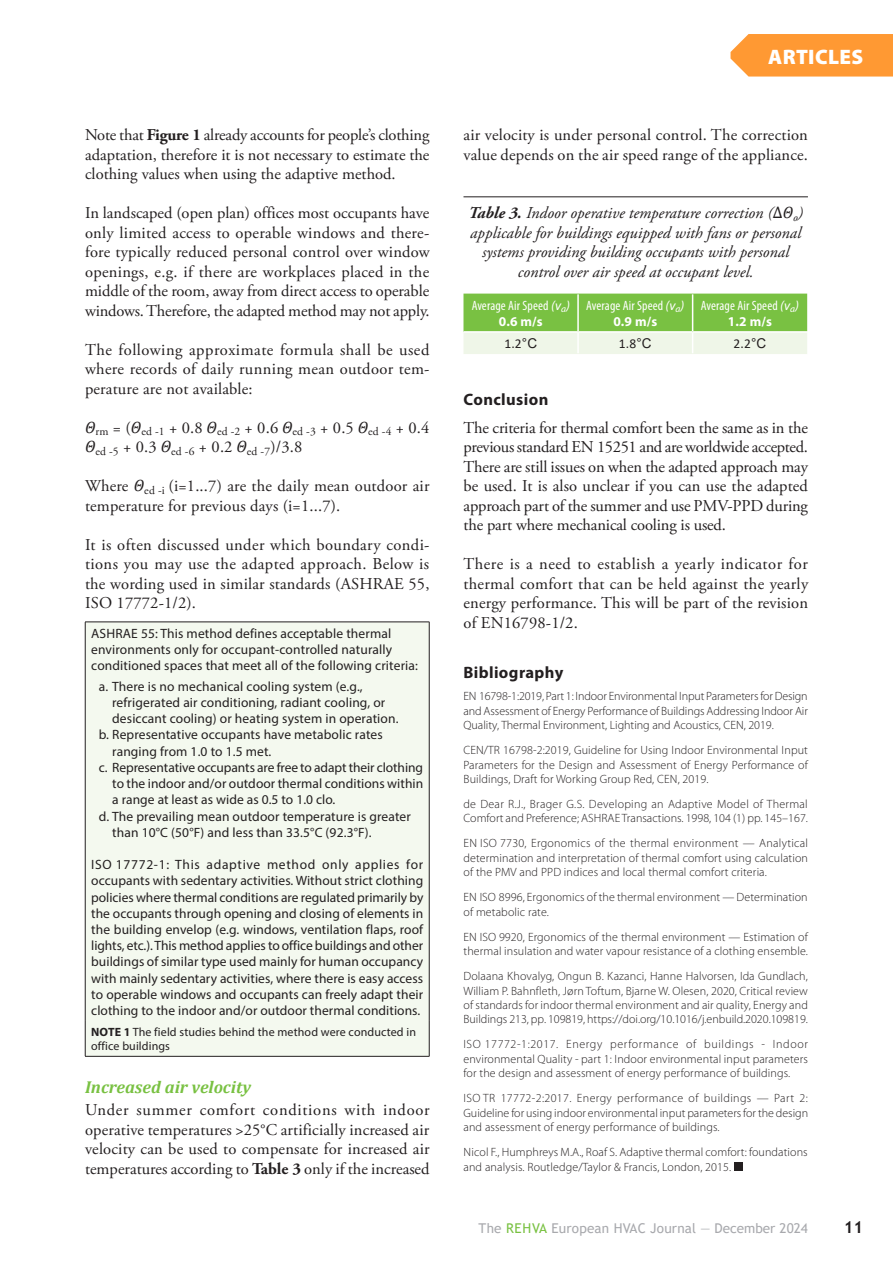
<style>
.page{position:relative;width:893px;height:1263px;background:#fff}
.page>*{position:absolute;margin:0;border:0;box-sizing:border-box;transform-origin:0 0}
.t1{font:900 21px "Myriad Pro";letter-spacing:.02em;color:#fff}
.Heading_3{font:italic 700 17.25px "Cambria";color:#79c142}
.t2{font:16.5px/19.5px "Adobe Garamond Pro";letter-spacing:.01em;color:#231f20;text-align:justify}
.Caption_Table_copy_2{font:italic 16.5px/19.5px "Adobe Garamond Pro";color:#231f20;text-align:center}
.Heading_2{font:700 16.5px "Myriad Pro";letter-spacing:.025em;color:#231f20}
.t3{font:700 16.5px "Trebuchet MS";color:#231f20}
.Table_text_ref_copy{font:13.5px/16.2px "Myriad Pro";letter-spacing:.01em;color:#231f20}
.Table_text_ref{font:13.5px/16.2px "Myriad Pro";letter-spacing:.01em;color:#231f20}
.Table_text_bold_copy{font:condensed 13.5px "Myriad Pro";letter-spacing:.01em;color:#fff}
.t4{font:13.5px "Trebuchet MS";letter-spacing:.015em;color:#a8a9ad}
.Table_text_bold{font:700 13.5px "Myriad Pro";color:#fff}
.Table_text{font:13.5px "Calibri";color:#231f20}
.List{font:300 12px/14.4px "Myriad Pro";letter-spacing:.01em;color:#231f20;text-align:justify}
.Table_text_ref_copy-2{font:12px/14.4px "Myriad Pro";letter-spacing:.01em;color:#231f20}
.t5{font:11.55px "Adobe Garamond Pro";letter-spacing:.01em;color:#231f20}
.s1{font-weight:700}
.s2{font-family:"Cambria";font-style:italic}
.s3{font-family:"Cambria";font-style:normal}
.s4{font-family:"Cambria"}
.s5{font-style:italic;font-stretch:normal}
.s6{font-family:"Arial"}
.s7{color:#79c142}
</style>
<div class="page">
<div style="left:734px;top:1162px;width:8px;height:8px;background:#231f20"></div>
<hr style="left:463px;top:197px;width:345px;height:1px;background:#231f20">
<svg style="left:463px;top:294px;width:344px;height:60px;background:#a7d583"></svg>
<div style="left:86px;top:623px;width:343px;height:433px;background:#f4f9ef"></div>
<hr style="left:85px;top:622px;width:344px;height:1px;background:#231f20">
<hr style="left:85px;top:622px;width:1px;height:399px;background:#231f20">
<hr style="left:429px;top:622px;width:1px;height:399px;background:#231f20">
<hr style="left:85px;top:1021px;width:1px;height:35px;background:#231f20">
<hr style="left:429px;top:1021px;width:1px;height:35px;background:#231f20">
<hr style="left:85px;top:1056px;width:344px;height:1px;background:#231f20">
<svg style="left:730px;top:34px;width:163px;height:43px;background:#ff9f3f"></svg>
<p class="t2" style="left:85px;top:126px;width:346px">Note that <span class="s1">Figure 1</span> already accounts for people’s clothing adaptation, therefore it is not necessary to estimate the clothing values when using the adaptive method.</p>
<p class="t2" style="left:85px;top:204px;width:346px">In landscaped (open plan) offices most occupants have only limited access to operable windows and there&shy;fore typically reduced personal control over window openings, e.g. if there are workplaces placed in the middle of the room, away from direct access to operable windows. Therefore, the adapted method may not apply.</p>
<p class="t2" style="left:85px;top:340px;width:346px">The following approximate formula shall be used where records of daily running mean outdoor tem&shy;perature are not available:</p>
<p class="t5" style="left:85px;top:425px;width:346px"><sup>Θ</sup>rm <sup>=</sup> <sup>(</sup><sup>Θ</sup>ed -1 <sup>+</sup> <sup>0.8</sup> <sup>Θ</sup>ed -2 <sup>+</sup> <sup>0.6</sup> <sup>Θ</sup>ed -3 <sup>+</sup> <sup>0.5</sup> <sup>Θ</sup>ed -4 <sup>+</sup> <sup>0.4</sup></p>
<p class="t2" style="left:85px;top:438px;width:219px"><span class="s2">Θ</span><sub>ed</sub> <sub>-5</sub> + 0.3 <span class="s2">Θ</span><sub>ed</sub> <sub>-6</sub> + 0.2 <span class="s2">Θ</span><sub>ed</sub> <sub>-7</sub>)/3.8</p>
<p class="t2" style="left:85px;top:477px;width:346px">Where <span class="s2">Θ</span><sub>ed</sub> <sub>-i</sub> (i=1...7) are the daily mean outdoor air temperature for previous days (i=1...7).</p>
<p class="t2" style="left:85px;top:535px;width:346px">It is often discussed under which boundary condi&shy;tions you may use the adapted approach. Below is the wording used in similar standards (ASHRAE 55, ISO 17772-1/2).</p>
<p class="Table_text_ref_copy" style="left:91px;top:625px;width:328px">ASHRAE 55: This method defines acceptable thermal environments only for occupant-controlled naturally conditioned spaces that meet all of the following criteria:</p>
<p class="Table_text_ref" style="left:112px;top:678px;width:288px;text-indent:-14px">a. There is no mechanical cooling system (e.g., refrigerated air conditioning, radiant cooling, or desiccant cooling) or heating system in operation.</p>
<p class="Table_text_ref" style="left:112px;top:727px;width:272px;text-indent:-14px">b. Representative occupants have metabolic rates ranging from 1.0 to 1.5 met.</p>
<p class="Table_text_ref" style="left:112px;top:759px;width:313px;text-align:justify;text-indent:-14px">c. Representative occupants are free to adapt their clothing to the indoor and/or outdoor thermal conditions within a range at least as wide as 0.5 to 1.0 clo.</p>
<p class="Table_text_ref" style="left:112px;top:808px;width:300px;text-indent:-14px">d. The prevailing mean outdoor temperature is greater than 10°C (50°F) and less than 33.5°C (92.3°F).</p>
<p class="Table_text_ref_copy" style="left:91px;top:856px;width:334px;text-align:justify">ISO 17772-1: This adaptive method only applies for occupants with sedentary activities. Without strict clothing policies where thermal conditions are regulated primarily by the occupants through opening and closing of elements in the building envelop (e.g. windows, ventilation flaps, roof lights, etc.). This method applies to office buildings and other buildings of similar type used mainly for human occupancy with mainly sedentary activities, where there is easy access to operable windows and occupants can freely adapt their clothing to the indoor and/or outdoor thermal conditions.</p>
<p class="Table_text_ref_copy-2" style="left:91px;top:1024px;width:326px"><span class="s1">NOTE 1</span> The field studies behind the method were conducted in office buildings</p>
<p class="Heading_3" style="left:85px;top:1075px;width:168px">Increased air velocity</p>
<p class="t2" style="left:85px;top:1101px;width:346px">Under summer comfort conditions with indoor operative temperatures &gt;25°C artificially increased air velocity can be used to compensate for increased air temperatures according to <span class="s1">Table 3</span> only if the increased</p>
<h1 class="t1" style="left:768px;top:43px;width:96px">ARTICLES</h1>
<p class="t2" style="left:463px;top:126px;width:346px">air velocity is under personal control. The correction value depends on the air speed range of the appliance.</p>
<p class="Caption_Table_copy_2" style="left:468px;top:204px;width:336px"><span class="s1">Table 3.</span> Indoor operative temperature correction (<span class="s3">Δ</span><span class="s4">Θ</span><sub>o</sub>) applicable for buildings equipped with fans or personal systems providing building occupants with personal control over air speed at occupant level.</p>
<p class="Table_text_bold_copy" style="left:472px;top:297px;width:100px">Average Air Speed <span class="s5">(v</span><sub>a</sub><span class="s5">)</span></p>
<p class="Table_text_bold" style="left:499px;top:313px;width:45px">0.6 m/s</p>
<p class="Table_text_bold_copy" style="left:586px;top:297px;width:100px">Average Air Speed <span class="s5">(v</span><sub>a</sub><span class="s5">)</span></p>
<p class="Table_text_bold" style="left:613px;top:313px;width:45px">0.9 m/s</p>
<p class="Table_text_bold_copy" style="left:701px;top:297px;width:100px">Average Air Speed <span class="s5">(v</span><sub>a</sub><span class="s5">)</span></p>
<p class="Table_text_bold" style="left:728px;top:313px;width:45px">1.2 m/s</p>
<p class="Table_text" style="left:504px;top:334px;width:34px">1.2<span class="s6">°C</span></p>
<p class="Table_text" style="left:619px;top:334px;width:34px">1.8<span class="s6">°C</span></p>
<p class="Table_text" style="left:733px;top:334px;width:34px">2.2<span class="s6">°C</span></p>
<p class="Heading_2" style="left:463px;top:388px;width:86px">Conclusion</p>
<p class="t2" style="left:463px;top:418px;width:346px">The criteria for thermal comfort been the same as in the previous standard EN 15251 and are worldwide accepted.<br>There are still issues on when the adapted approach may be used. It is also unclear if you can use the adapted approach part of the summer and use PMV-PPD during the part where mechanical cooling is used.</p>
<p class="t2" style="left:463px;top:555px;width:346px">There is a need to establish a yearly indicator for thermal comfort that can be held against the yearly energy performance. This will be part of the revision of EN16798-1/2.</p>
<p class="Heading_2" style="left:463px;top:661px;width:101px">Bibliography</p>
<p class="List" style="left:463px;top:689px;width:346px">EN 16798-1:2019, Part 1: Indoor Environmental Input Parameters for Design and Assessment of Energy Performance of Buildings Addressing Indoor Air Quality, Thermal Environment, Lighting and Acoustics, CEN, 2019.</p>
<p class="List" style="left:463px;top:743px;width:346px">CEN/TR 16798-2:2019, Guideline for Using Indoor Environmental Input Parameters for the Design and Assessment of Energy Performance of Buildings, Draft for Working Group Red, CEN, 2019.</p>
<p class="List" style="left:463px;top:797px;width:346px">de Dear R.J., Brager G.S. Developing an Adaptive Model of Thermal<br>Comfort and Preference; ASHRAE Transactions. 1998, 104 (1) pp. 145–167.</p>
<p class="List" style="left:463px;top:836px;width:346px">EN ISO 7730, Ergonomics of the thermal environment — Analytical determination and interpretation of thermal comfort using calculation of the PMV and PPD indices and local thermal comfort criteria.</p>
<p class="List" style="left:463px;top:890px;width:346px">EN ISO 8996, Ergonomics of the thermal environment — Determination of metabolic rate.</p>
<p class="List" style="left:463px;top:929px;width:346px">EN ISO 9920, Ergonomics of the thermal environment — Estimation of thermal insulation and water vapour resistance of a clothing ensemble.</p>
<p class="List" style="left:463px;top:969px;width:346px">Dolaana Khovalyg, Ongun B. Kazanci, Hanne Halvorsen, Ida Gundlach, William P. Bahnfleth, Jørn Toftum, Bjarne W. Olesen, 2020, Critical review of standards for indoor thermal environment and air quality, Energy and Buildings 213, pp. 109819, https://doi.org/10.1016/j.enbuild.2020.109819.</p>
<p class="List" style="left:463px;top:1037px;width:346px">ISO 17772-1:2017. Energy performance of buildings - Indoor environmental Quality - part 1: Indoor environmental input parameters for the design and assessment of energy performance of buildings.</p>
<p class="List" style="left:463px;top:1091px;width:346px">ISO TR 17772-2:2017. Energy performance of buildings — Part 2:<br>Guideline for using indoor environmental input parameters for the design and assessment of energy performance of buildings.</p>
<p class="List" style="left:463px;top:1145px;width:346px">Nicol F., Humphreys M.A., Roaf S. Adaptive thermal comfort: foundations and analysis. Routledge/Taylor &amp; Francis, London, 2015.</p>
<p class="t4" style="left:479px;top:1220px;width:331px">The <span class="s7">REHVA</span> European HVAC Journal — December 2024</p>
<h3 class="t3" style="left:844px;top:1217px;width:21px">11</h3>
</div>
